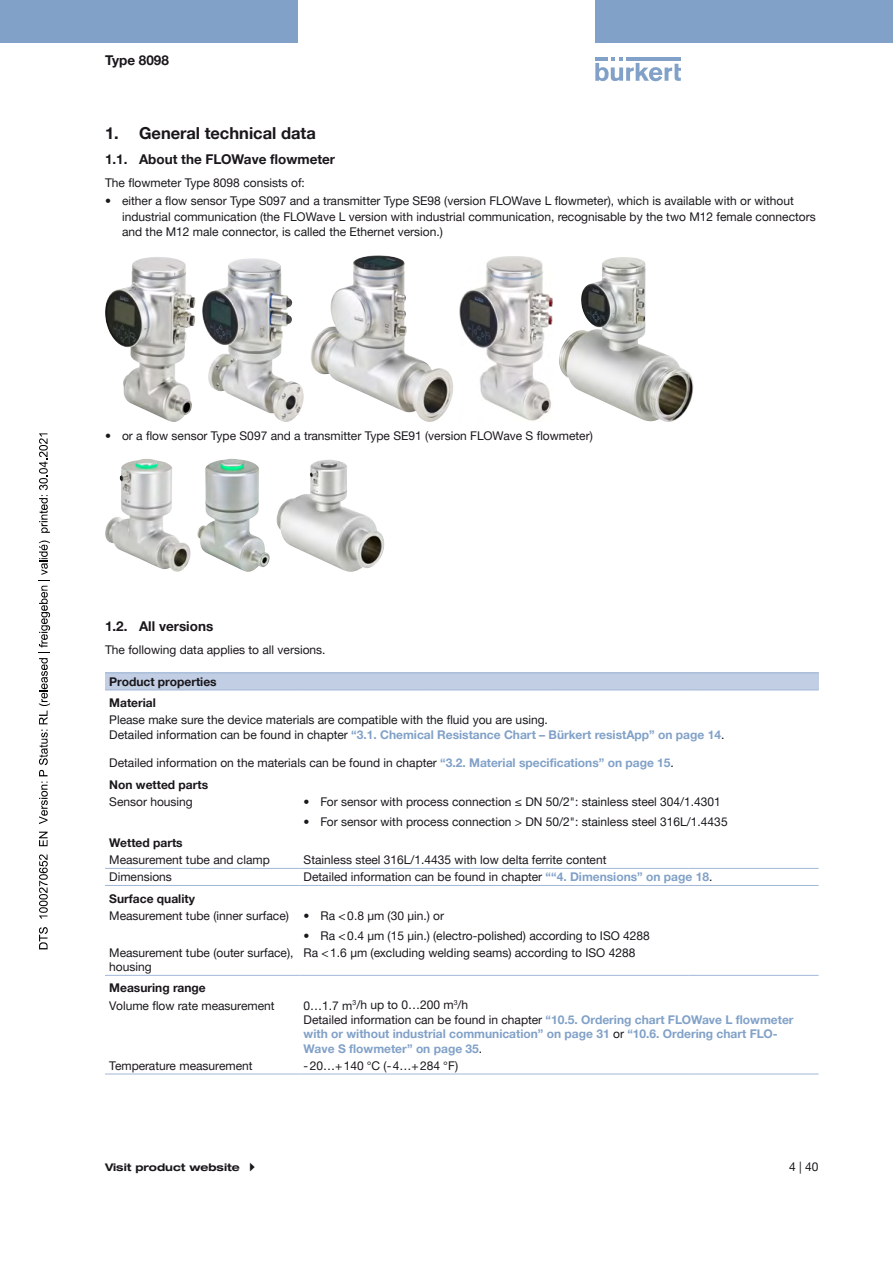
<style>
.page{position:relative;width:893px;height:1263px;background:#fff}
.page>*{position:absolute;margin:0;border:0;box-sizing:border-box;transform-origin:0 0}
.t1{font:700 16.5px "Helvetica Neue LTW1 G";color:#1a171c}
.t2{font:700 13.5px "Helvetica Neue LTW1 G";color:#1a171c}
.t3{font:12px/15.8px "Helvetica Neue LTW1 G";color:#1a171c}
.t4{font:700 12px/14.4px "Helvetica Neue LTW1 G";color:#81a1c8}
.t5{font:700 12px/21.3px "Helvetica Neue LTW1 G";color:#1a171c}
.t6{font:700 expanded 10.5px "Helvetica Neue LTW1 G";color:#1a171c}
.s1{font-weight:700;color:#81a1c8}
.s2{font-weight:700}
.s3{font-weight:400;color:#1a171c}
</style>
<div class="page">
<svg style="left:595px;top:57px;width:86px;height:24px"></svg>
<hr style="left:626px;top:57px;width:55px;height:4px;background:#81a1c8">
<div style="left:0;top:0;width:298px;height:42px;background:#81a1c8"></div>
<div style="left:595px;top:0;width:298px;height:42px;background:#81a1c8"></div>
<img style="left:105px;top:257px;width:90px;height:165px">
<img style="left:202px;top:258px;width:102px;height:164px">
<img style="left:310px;top:255px;width:143px;height:167px">
<img style="left:460px;top:256px;width:92px;height:165px">
<img style="left:559px;top:257px;width:134px;height:165px">
<img style="left:105px;top:459px;width:86px;height:113px">
<img style="left:197px;top:459px;width:73px;height:113px">
<img style="left:276px;top:459px;width:108px;height:113px">
<div style="left:105px;top:673px;width:714px;height:17px;background:#c1cee3"></div>
<hr style="left:105px;top:1074px;width:194px;height:1px;background:#a1b7d6">
<hr style="left:299px;top:1074px;width:130px;height:1px;background:#a1b7d6">
<hr style="left:429px;top:1074px;width:130px;height:1px;background:#a1b7d6">
<hr style="left:559px;top:1074px;width:130px;height:1px;background:#a1b7d6">
<hr style="left:689px;top:1074px;width:130px;height:1px;background:#a1b7d6">
<hr style="left:105px;top:868px;width:194px;height:1px;background:#a1b7d6">
<hr style="left:299px;top:868px;width:130px;height:1px;background:#a1b7d6">
<hr style="left:429px;top:868px;width:130px;height:1px;background:#a1b7d6">
<hr style="left:559px;top:868px;width:130px;height:1px;background:#a1b7d6">
<hr style="left:689px;top:868px;width:130px;height:1px;background:#a1b7d6">
<hr style="left:105px;top:673px;width:194px;height:1px;background:#a1b7d6">
<hr style="left:299px;top:673px;width:130px;height:1px;background:#a1b7d6">
<hr style="left:429px;top:673px;width:130px;height:1px;background:#a1b7d6">
<hr style="left:559px;top:673px;width:130px;height:1px;background:#a1b7d6">
<hr style="left:689px;top:673px;width:130px;height:1px;background:#a1b7d6">
<hr style="left:105px;top:690px;width:194px;height:1px;background:#a1b7d6">
<hr style="left:299px;top:690px;width:130px;height:1px;background:#a1b7d6">
<hr style="left:429px;top:690px;width:130px;height:1px;background:#a1b7d6">
<hr style="left:559px;top:690px;width:130px;height:1px;background:#a1b7d6">
<hr style="left:689px;top:690px;width:130px;height:1px;background:#a1b7d6">
<hr style="left:105px;top:885px;width:194px;height:1px;background:#a1b7d6">
<hr style="left:299px;top:885px;width:130px;height:1px;background:#a1b7d6">
<hr style="left:429px;top:885px;width:130px;height:1px;background:#a1b7d6">
<hr style="left:559px;top:885px;width:130px;height:1px;background:#a1b7d6">
<hr style="left:689px;top:885px;width:130px;height:1px;background:#a1b7d6">
<hr style="left:105px;top:975px;width:194px;height:1px;background:#a1b7d6">
<hr style="left:299px;top:975px;width:130px;height:1px;background:#a1b7d6">
<hr style="left:429px;top:975px;width:130px;height:1px;background:#a1b7d6">
<hr style="left:559px;top:975px;width:130px;height:1px;background:#a1b7d6">
<hr style="left:689px;top:975px;width:130px;height:1px;background:#a1b7d6">
<svg style="left:39px;top:927px;width:9px;height:22px"></svg>
<svg style="left:39px;top:854px;width:9px;height:64px"></svg>
<svg style="left:39px;top:832px;width:9px;height:14px"></svg>
<svg style="left:39px;top:782px;width:9px;height:42px"></svg>
<svg style="left:39px;top:540px;width:11px;height:236px"></svg>
<svg style="left:39px;top:433px;width:11px;height:100px"></svg>
<p class="t2" style="left:105px;top:52px;width:65px">Type 8098</p>
<h1 class="t1" style="left:105px;top:123px;width:212px">1. General technical data</h1>
<p class="t2" style="left:105px;top:151px;width:232px">1.1. About the FLOWave flowmeter</p>
<p class="t3" style="left:105px;top:175px;width:201px">The flowmeter Type 8098 consists of:</p>
<p class="t3" style="left:122px;top:193px;width:695px;text-indent:-17px">• either a flow sensor Type S097 and a transmitter Type SE98 (version FLOWave L flowmeter), which is available with or without industrial communication (the FLOWave L version with industrial communication, recognisable by the two M12 female connectors and the M12 male connector, is called the Ethernet version.)</p>
<p class="t3" style="left:105px;top:428px;width:489px">• or a flow sensor Type S097 and a transmitter Type SE91 (version FLOWave S flowmeter)</p>
<p class="t2" style="left:105px;top:618px;width:110px">1.2. All versions</p>
<p class="t3" style="left:105px;top:642px;width:222px">The following data applies to all versions.</p>
<p class="t5" style="left:109px;top:671px;width:109px">Product properties<br>Material</p>
<p class="t3" style="left:109px;top:712px;width:617px;line-height:14.4px">Please make sure the device materials are compatible with the fluid you are using.<br>Detailed information can be found in chapter <span class="s1">“3.1. Chemical Resistance Chart – Bürkert resistApp” on page 14</span>.</p>
<p class="t3" style="left:109px;top:752px;width:566px;line-height:21.3px">Detailed information on the materials can be found in chapter <span class="s1">“3.2. Material specifications” on page 15</span>.<br><span class="s2">Non wetted parts</span></p>
<p class="t3" style="left:109px;top:793px;width:85px">Sensor housing</p>
<p class="t3" style="left:304px;top:793px;width:419px">• For sensor with process connection ≤ DN 50/2": stainless steel 304/1.4301</p>
<p class="t3" style="left:304px;top:813px;width:426px">• For sensor with process connection &gt; DN 50/2": stainless steel 316L/1.4435</p>
<p class="t5" style="left:109px;top:832px;width:75px">Wetted parts</p>
<p class="t3" style="left:109px;top:852px;width:162px">Measurement tube and clamp</p>
<p class="t3" style="left:304px;top:852px;width:304px">Stainless steel 316L/1.4435 with low delta ferrite content</p>
<p class="t3" style="left:109px;top:869px;width:64px">Dimensions</p>
<p class="t3" style="left:304px;top:869px;width:410px">Detailed information can be found in chapter <span class="s1">““4. Dimensions” on page 18</span>.</p>
<p class="t5" style="left:109px;top:887px;width:87px">Surface quality</p>
<p class="t3" style="left:109px;top:907px;width:336px">Measurement tube (inner surface) • Ra &lt;0.8 µm (30 µin.) or</p>
<p class="t3" style="left:304px;top:927px;width:348px">• Ra &lt;0.4 µm (15 µin.) (electro-polished) according to ISO 4288</p>
<p class="t3" style="left:109px;top:945px;width:186px;line-height:14.4px">Measurement tube (outer surface), housing</p>
<p class="t3" style="left:304px;top:944px;width:333px">Ra &lt;1.6 µm (excluding welding seams) according to ISO 4288</p>
<p class="t5" style="left:109px;top:977px;width:98px">Measuring range</p>
<p class="t3" style="left:109px;top:997px;width:167px">Volume flow rate measurement</p>
<p class="t4" style="left:304px;top:998px;width:491px"><span class="s3">0…1.7 m</span><sup>3</sup><span class="s3">/h up to 0…200 m</span><sup>3</sup><span class="s3">/h<br>Detailed information can be found in chapter</span> “10.5. Ordering chart FLOWave L flowmeter with or without industrial communication” on page 31 <span class="s3">or</span> “10.6. Ordering chart FLO-Wave S flowmeter” on page 35<span class="s3">.</span></p>
<p class="t3" style="left:109px;top:1057px;width:145px">Temperature measurement</p>
<p class="t3" style="left:304px;top:1057px;width:156px">-20…+140 °C (-4…+284 °F)</p>
<p class="t6" style="left:105px;top:1161px;width:136px">Visit product website</p>
<p class="t3" style="left:789px;top:1158px;width:31px">4 | 40</p>
</div>
